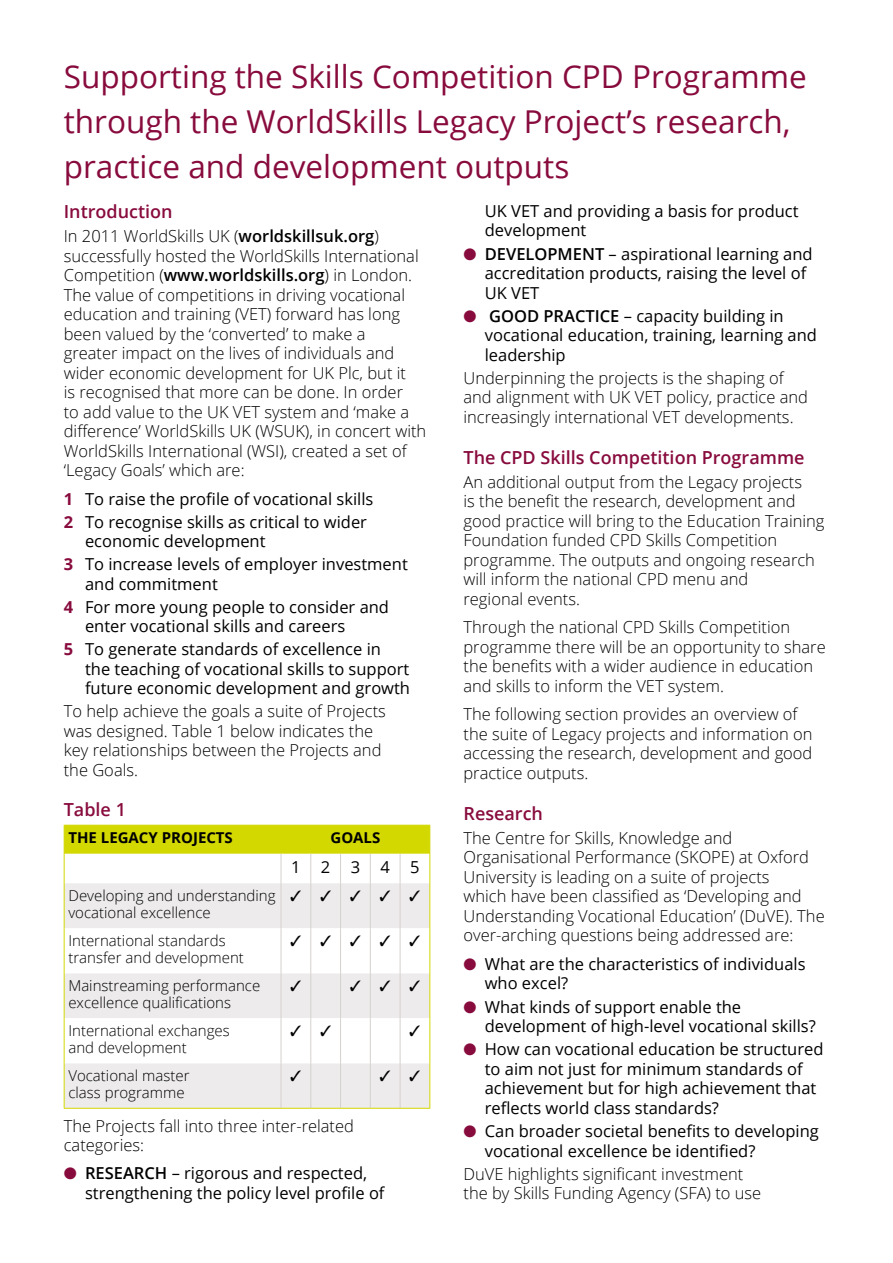
<style>
.page{position:relative;width:893px;height:1263px;background:#fff}
.page>*{position:absolute;margin:0;border:0;box-sizing:border-box;transform-origin:0 0}
.t1{font:31.5px/45px "Open Sans";color:#880b3d}
.t2{font:600 18px "Open Sans";color:#880b3d}
.first{font:300 16.5px/19.5px "Open Sans";color:#000}
.first-2{font:16.5px/19.5px "Open Sans";color:#000}
.t3{font:300 15px/16.5px "Open Sans";color:#000}
.t4{font:700 15px "Open Sans";color:#000}
.s1{font-weight:600}
.s2{font-weight:700;color:#880b3d}
.s3{color:#880b3d}
</style>
<div class="page">
<div style="left:65px;top:883px;width:364px;height:225px;background:#edebeb"></div>
<svg style="left:65px;top:928px;width:364px;height:135px"></svg>
<hr style="left:64px;top:883px;width:1px;height:45px;background:#d3d800">
<hr style="left:64px;top:928px;width:1px;height:45px;background:#d3d800">
<hr style="left:64px;top:973px;width:1px;height:45px;background:#d3d800">
<hr style="left:64px;top:1018px;width:1px;height:45px;background:#d3d800">
<hr style="left:64px;top:1063px;width:1px;height:45px;background:#d3d800">
<hr style="left:64px;top:1108px;width:217px;height:1px;background:#d3d800">
<hr style="left:281px;top:883px;width:1px;height:45px;background:#d5d1cf">
<hr style="left:310px;top:883px;width:1px;height:45px;background:#d5d1cf">
<hr style="left:340px;top:883px;width:1px;height:45px;background:#d5d1cf">
<hr style="left:370px;top:883px;width:1px;height:45px;background:#d5d1cf">
<hr style="left:400px;top:883px;width:1px;height:45px;background:#d5d1cf">
<hr style="left:281px;top:928px;width:1px;height:45px;background:#d5d1cf">
<hr style="left:310px;top:928px;width:1px;height:45px;background:#d5d1cf">
<hr style="left:340px;top:928px;width:1px;height:45px;background:#d5d1cf">
<hr style="left:370px;top:928px;width:1px;height:45px;background:#d5d1cf">
<hr style="left:400px;top:928px;width:1px;height:45px;background:#d5d1cf">
<hr style="left:281px;top:973px;width:1px;height:45px;background:#d5d1cf">
<hr style="left:310px;top:973px;width:1px;height:45px;background:#d5d1cf">
<hr style="left:340px;top:973px;width:1px;height:45px;background:#d5d1cf">
<hr style="left:370px;top:973px;width:1px;height:45px;background:#d5d1cf">
<hr style="left:400px;top:973px;width:1px;height:45px;background:#d5d1cf">
<hr style="left:281px;top:1018px;width:1px;height:45px;background:#d5d1cf">
<hr style="left:310px;top:1018px;width:1px;height:45px;background:#d5d1cf">
<hr style="left:340px;top:1018px;width:1px;height:45px;background:#d5d1cf">
<hr style="left:370px;top:1018px;width:1px;height:45px;background:#d5d1cf">
<hr style="left:400px;top:1018px;width:1px;height:45px;background:#d5d1cf">
<hr style="left:281px;top:1063px;width:1px;height:45px;background:#d5d1cf">
<hr style="left:310px;top:1063px;width:1px;height:45px;background:#d5d1cf">
<hr style="left:340px;top:1063px;width:1px;height:45px;background:#d5d1cf">
<hr style="left:370px;top:1063px;width:1px;height:45px;background:#d5d1cf">
<hr style="left:400px;top:1063px;width:1px;height:45px;background:#d5d1cf">
<svg style="left:64px;top:825px;width:366px;height:58px"></svg>
<hr style="left:429px;top:883px;width:1px;height:45px;background:#d3d800">
<hr style="left:429px;top:928px;width:1px;height:45px;background:#d3d800">
<hr style="left:429px;top:973px;width:1px;height:45px;background:#d3d800">
<hr style="left:429px;top:1018px;width:1px;height:45px;background:#d3d800">
<hr style="left:429px;top:1063px;width:1px;height:45px;background:#d3d800">
<hr style="left:281px;top:1108px;width:30px;height:1px;background:#d3d800">
<hr style="left:311px;top:1108px;width:30px;height:1px;background:#d3d800">
<svg style="left:341px;top:1108px;width:29px;height:1px"></svg>
<hr style="left:370px;top:1108px;width:30px;height:1px;background:#d3d800">
<hr style="left:400px;top:1108px;width:30px;height:1px;background:#d3d800">
<svg style="left:291px;top:890px;width:10px;height:11px"></svg>
<svg style="left:321px;top:890px;width:10px;height:11px"></svg>
<svg style="left:350px;top:890px;width:11px;height:11px"></svg>
<svg style="left:380px;top:890px;width:10px;height:11px"></svg>
<svg style="left:410px;top:890px;width:10px;height:11px"></svg>
<svg style="left:291px;top:935px;width:10px;height:11px"></svg>
<svg style="left:321px;top:935px;width:10px;height:11px"></svg>
<svg style="left:350px;top:935px;width:11px;height:11px"></svg>
<svg style="left:380px;top:935px;width:10px;height:11px"></svg>
<svg style="left:410px;top:935px;width:10px;height:11px"></svg>
<svg style="left:291px;top:980px;width:10px;height:11px"></svg>
<svg style="left:350px;top:980px;width:11px;height:11px"></svg>
<svg style="left:380px;top:980px;width:10px;height:11px"></svg>
<svg style="left:410px;top:980px;width:10px;height:11px"></svg>
<svg style="left:291px;top:1025px;width:10px;height:11px"></svg>
<svg style="left:321px;top:1025px;width:10px;height:11px"></svg>
<svg style="left:410px;top:1025px;width:10px;height:11px"></svg>
<svg style="left:291px;top:1070px;width:10px;height:11px"></svg>
<svg style="left:380px;top:1070px;width:10px;height:11px"></svg>
<svg style="left:410px;top:1070px;width:10px;height:11px"></svg>
<p class="t1" style="left:64px;top:53px;width:744px">Supporting the Skills Competition CPD Programme through the WorldSkills Legacy Project’s research, practice and development outputs</p>
<p class="t2" style="left:64px;top:199px;width:110px">Introduction</p>
<p class="first" style="left:64px;top:226px;width:364px">In 2011 WorldSkills UK (<span class="s1">worldskillsuk.org</span>) successfully hosted the WorldSkills International Competition (<span class="s1">www.worldskills.org</span>) in London.<br>The value of competitions in driving vocational education and training (VET) forward has long been valued by the ‘converted’ to make a<br>greater impact on the lives of individuals and wider economic development for UK Plc, but it<br>is recognised that more can be done. In order<br>to add value to the UK VET system and ‘make a difference’ WorldSkills UK (WSUK), in concert with WorldSkills International (WSI), created a set of ‘Legacy Goals’ which are:</p>
<p class="first-2" style="left:64px;top:488px;width:311px"><span class="s2">1</span> To raise the profile of vocational skills</p>
<p class="first-2" style="left:85px;top:511px;width:283px;text-indent:-21px"><span class="s2">2</span> To recognise skills as critical to wider economic development</p>
<p class="first-2" style="left:85px;top:554px;width:324px;text-indent:-21px"><span class="s2">3</span> To increase levels of employer investment and commitment</p>
<p class="first-2" style="left:85px;top:596px;width:306px;text-indent:-21px"><span class="s2">4</span> For more young people to consider and enter vocational skills and careers</p>
<p class="first-2" style="left:85px;top:639px;width:327px;text-indent:-21px"><span class="s2">5</span> To generate standards of excellence in the teaching of vocational skills to support future economic development and growth</p>
<p class="first" style="left:64px;top:701px;width:324px">To help achieve the goals a suite of Projects was designed. Table 1 below indicates the key relationships between the Projects and the Goals.</p>
<p class="t2" style="left:64px;top:797px;width:64px">Table 1</p>
<p class="t4" style="left:68px;top:827px;width:166px">THE LEGACY PROJECTS</p>
<p class="t4" style="left:330px;top:827px;width:51px">GOALS</p>
<p class="first-2" style="left:291px;top:856px;width:11px">1</p>
<p class="first-2" style="left:321px;top:856px;width:11px">2</p>
<p class="first-2" style="left:351px;top:856px;width:11px">3</p>
<p class="first-2" style="left:380px;top:856px;width:11px">4</p>
<p class="first-2" style="left:410px;top:856px;width:11px">5</p>
<p class="t3" style="left:68px;top:887px;width:209px">Developing and understanding vocational excellence</p>
<p class="t3" style="left:68px;top:932px;width:177px">International standards transfer and development</p>
<p class="t3" style="left:68px;top:977px;width:193px">Mainstreaming performance excellence qualifications</p>
<p class="t3" style="left:68px;top:1022px;width:163px">International exchanges and development</p>
<p class="t3" style="left:68px;top:1067px;width:123px">Vocational master class programme</p>
<p class="first" style="left:64px;top:1115px;width:292px">The Projects fall into three inter-related categories:</p>
<p class="first-2" style="left:85px;top:1163px;width:301px;text-indent:-21px"><span class="s3">●</span> <span class="s1">RESEARCH</span> – rigorous and respected, strengthening the policy level profile of</p>
<p class="first-2" style="left:485px;top:201px;width:315px">UK VET and providing a basis for product development</p>
<p class="first-2" style="left:485px;top:243px;width:329px;text-indent:-21px"><span class="s3">●</span> <span class="s1">DEVELOPMENT</span> – aspirational learning and accreditation products, raising the level of<br>UK VET</p>
<p class="first-2" style="left:485px;top:306px;width:334px;text-indent:-21px"><span class="s3">●</span> <span class="s1">GOOD PRACTICE</span> – capacity building in vocational education, training, learning and leadership</p>
<p class="first" style="left:463px;top:368px;width:346px">Underpinning the projects is the shaping of and alignment with UK VET policy, practice and increasingly international VET developments.</p>
<p class="t2" style="left:463px;top:445px;width:343px">The CPD Skills Competition Programme</p>
<p class="first" style="left:463px;top:472px;width:363px">An additional output from the Legacy projects<br>is the benefit the research, development and good practice will bring to the Education Training Foundation funded CPD Skills Competition programme. The outputs and ongoing research will inform the national CPD menu and<br>regional events.</p>
<p class="first" style="left:463px;top:617px;width:364px">Through the national CPD Skills Competition programme there will be an opportunity to share the benefits with a wider audience in education and skills to inform the VET system.</p>
<p class="first" style="left:463px;top:704px;width:350px">The following section provides an overview of the suite of Legacy projects and information on accessing the research, development and good practice outputs.</p>
<p class="t2" style="left:463px;top:801px;width:81px">Research</p>
<p class="first" style="left:463px;top:828px;width:363px">The Centre for Skills, Knowledge and Organisational Performance (SKOPE) at Oxford University is leading on a suite of projects<br>which have been classified as ‘Developing and Understanding Vocational Education’ (DuVE). The over-arching questions being addressed are:</p>
<p class="first-2" style="left:485px;top:954px;width:322px;text-indent:-21px"><span class="s3">●</span> What are the characteristics of individuals who excel?</p>
<p class="first-2" style="left:485px;top:996px;width:333px;text-indent:-21px"><span class="s3">●</span> What kinds of support enable the development of high-level vocational skills?</p>
<p class="first-2" style="left:485px;top:1039px;width:340px;text-indent:-21px"><span class="s3">●</span> How can vocational education be structured to aim not just for minimum standards of achievement but for high achievement that reflects world class standards?</p>
<p class="first-2" style="left:485px;top:1121px;width:336px;text-indent:-21px"><span class="s3">●</span> Can broader societal benefits to developing vocational excellence be identified?</p>
<p class="first" style="left:463px;top:1163px;width:299px">DuVE highlights significant investment the by Skills Funding Agency (SFA) to use</p>
</div>
